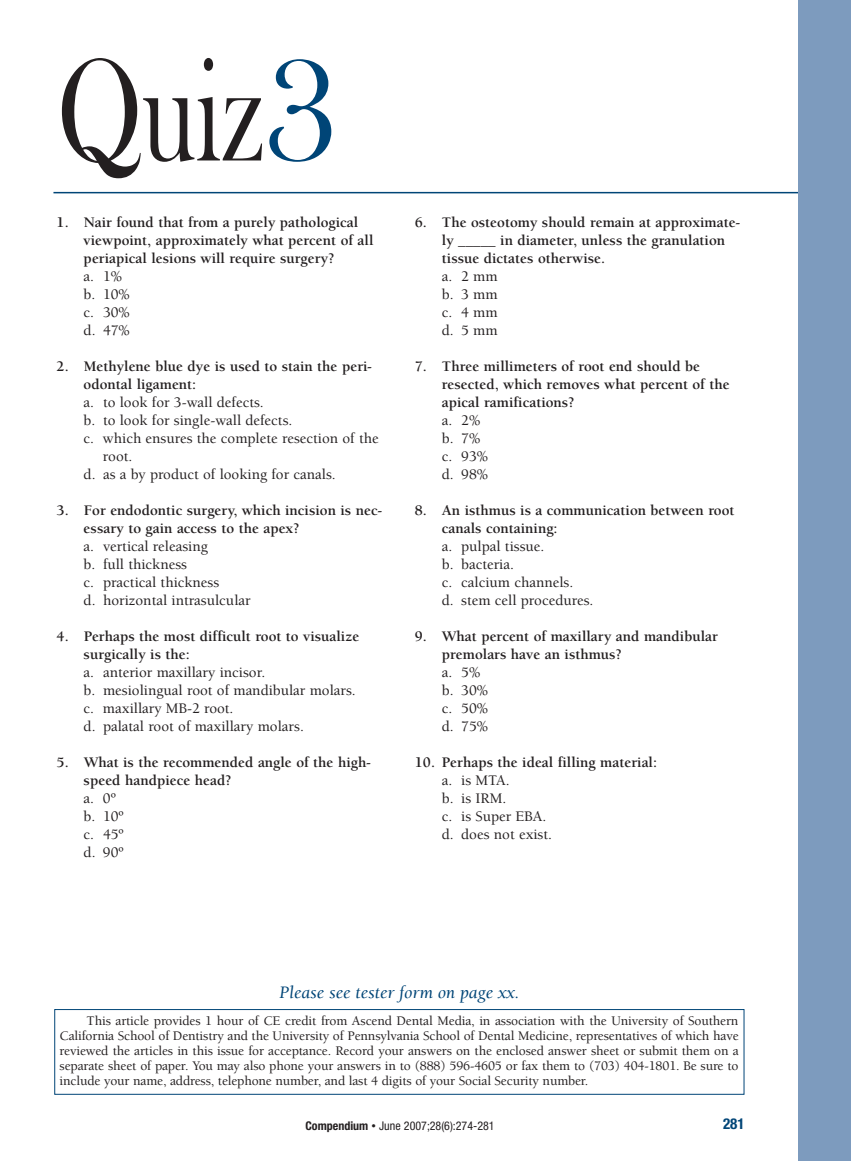
<style>
.page{position:relative;width:851px;height:1161px;background:#fff}
.page>*{position:absolute;margin:0;border:0;box-sizing:border-box;transform-origin:0 0}
.t1{font:150px "Bask Old Face";color:#231f20;scale:.7 1}
.t2{font:italic 18px "Berkeley";color:#004577}
.t3{font:700 15px/18px "Berkeley";color:#231f20}
.t4{font:500 15px/18px "Berkeley";color:#231f20}
.t5{font:700 condensed 15px "Helvetica Neue";color:#004577}
.t6{font:500 13.5px/15px "Berkeley";letter-spacing:-.01em;color:#231f20;text-align:justify}
.t7{font:condensed 12px "Helvetica Neue";color:#231f20}
.s1{color:#004577}
.s2{font-weight:700}
.s3{font-size:9px}
</style>
<div class="page">
<hr style="left:53px;top:192px;width:761px;height:1px;background:#004577">
<div style="left:797px;top:0;width:53px;height:1161px;background:#7d9bbe"></div>
<div style="left:54px;top:1009px;width:690px;height:86px;border:1px solid #004577"></div>
<h1 class="t1" style="left:57px;top:21px;width:402px">Quiz<span class="s1">3</span></h1>
<p class="t3" style="left:84px;top:214px;width:291px;text-indent:-27px">1. Nair found that from a purely pathological viewpoint, approximately what percent of all periapical lesions will require surgery?</p>
<p class="t4" style="left:84px;top:268px;width:48px">a. 1% b. 10% c. 30% d. 47%</p>
<p class="t3" style="left:84px;top:358px;width:289px;text-indent:-27px">2. Methylene blue dye is used to stain the peri&shy;odontal ligament:</p>
<p class="t4" style="left:84px;top:394px;width:182px">a. to look for 3-wall defects.</p>
<p class="t4" style="left:84px;top:412px;width:210px">b. to look for single-wall defects.</p>
<p class="t4" style="left:84px;top:430px;width:296px">c. which ensures the complete resection of the</p>
<p class="t4" style="left:103px;top:448px;width:31px">root.</p>
<p class="t4" style="left:84px;top:466px;width:254px">d. as a by product of looking for canals.</p>
<p class="t3" style="left:84px;top:502px;width:299px;text-indent:-27px">3. For endodontic surgery, which incision is nec&shy;essary to gain access to the apex?</p>
<p class="t4" style="left:84px;top:538px;width:168px">a. vertical releasing<br>b. full thickness<br>c. practical thickness<br>d. horizontal intrasulcular</p>
<p class="t3" style="left:84px;top:628px;width:277px;text-indent:-27px">4. Perhaps the most difficult root to visualize surgically is the:</p>
<p class="t4" style="left:84px;top:664px;width:274px">a. anterior maxillary incisor.<br>b. mesiolingual root of mandibular molars. c. maxillary MB-2 root.<br>d. palatal root of maxillary molars.</p>
<p class="t3" style="left:84px;top:754px;width:288px;text-indent:-27px">5. What is the recommended angle of the high&shy;speed handpiece head?</p>
<p class="t4" style="left:84px;top:790px;width:42px">a. 0º b. 10º c. 45º d. 90º</p>
<p class="t3" style="left:442px;top:214px;width:299px;text-indent:-27px">6. The osteotomy should remain at approximate&shy;ly _____ in diameter, unless the granulation tissue dictates otherwise.</p>
<p class="t4" style="left:442px;top:268px;width:57px;text-align:justify">a. 2 mm b. 3 mm c. 4 mm d. 5 mm</p>
<p class="t3" style="left:442px;top:358px;width:289px;text-indent:-27px">7. Three millimeters of root end should be resected, which removes what percent of the apical ramifications?</p>
<p class="t4" style="left:442px;top:412px;width:48px">a. 2% b. 7% c. 93% d. 98%</p>
<p class="t3" style="left:442px;top:502px;width:294px;text-indent:-27px">8. An isthmus is a communication between root canals containing:</p>
<p class="t4" style="left:442px;top:538px;width:153px">a. pulpal tissue.<br>b. bacteria.<br>c. calcium channels.<br>d. stem cell procedures.</p>
<p class="t3" style="left:442px;top:628px;width:277px;text-indent:-27px">9. What percent of maxillary and mandibular premolars have an isthmus?</p>
<p class="t4" style="left:442px;top:664px;width:48px">a. 5% b. 30% c. 50% d. 75%</p>
<p class="t3" style="left:415px;top:754px;width:244px">10. Perhaps the ideal filling material:</p>
<p class="t4" style="left:442px;top:772px;width:112px">a. is MTA.<br>b. is IRM.<br>c. is Super EBA. d. does not exist.</p>
<p class="t2" style="left:279px;top:985px;width:241px">Please see tester form on page xx.</p>
<p class="t6" style="left:60px;top:1014px;width:680px;text-indent:27px">This article provides 1 hour of CE credit from Ascend Dental Media, in association with the University of Southern California School of Dentistry and the University of Pennsylvania School of Dental Medicine, representatives of which have reviewed the articles in this issue for acceptance. Record your answers on the enclosed answer sheet or submit them on a separate sheet of paper. You may also phone your answers in to (888) 596-4605 or fax them to (703) 404-1801. Be sure to include your name, address, telephone number, and last 4 digits of your Social Security number.</p>
<p class="t7" style="left:305px;top:1121px;width:191px"><span class="s2">Compendium</span> <span class="s3">•</span> June 2007;28(6):274-281</p>
<p class="t5" style="left:723px;top:1119px;width:23px">281</p>
</div>
